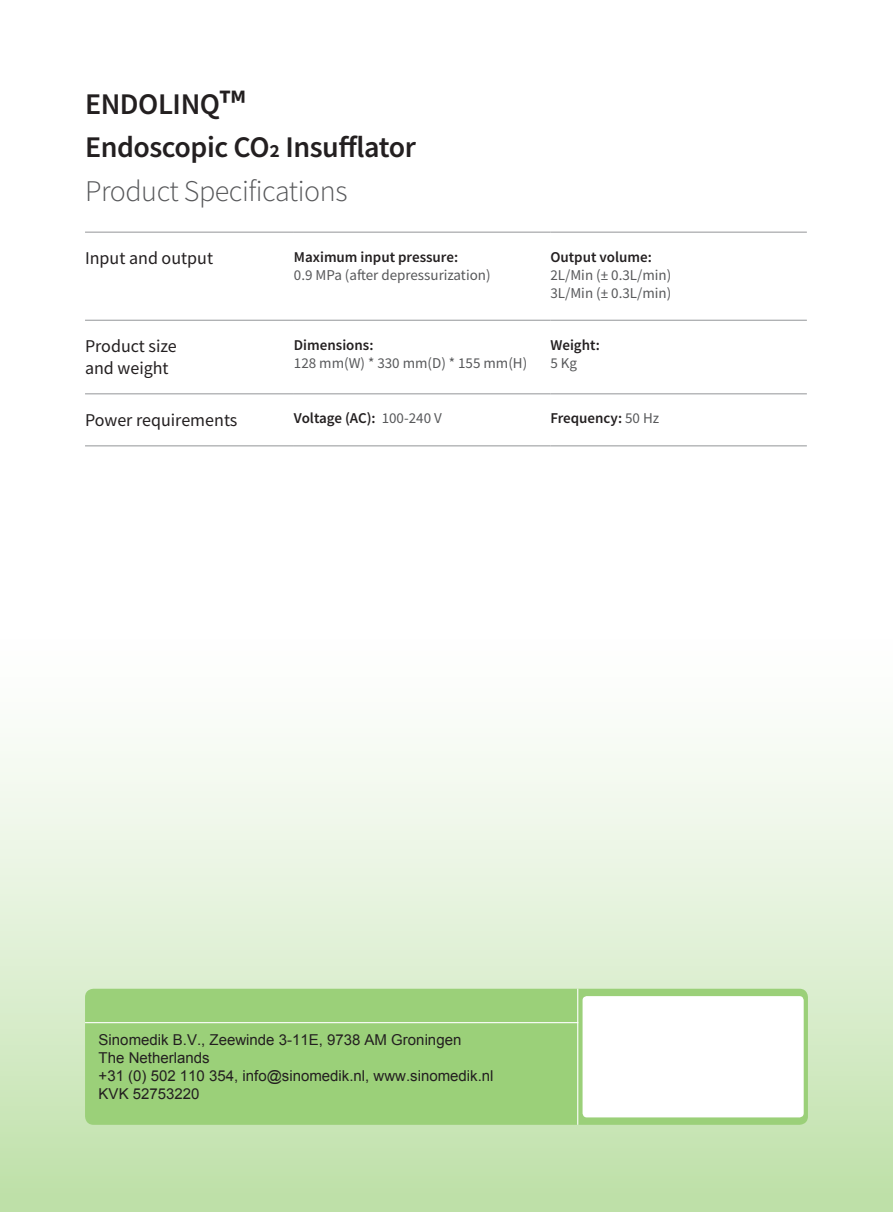
<style>
.page{position:relative;width:893px;height:1212px;background:#fff}
.page>*{position:absolute;margin:0;border:0;box-sizing:border-box;transform-origin:0 0}
.正文_标题_01{font:600 30px/42.3px "Source Sans Pro";letter-spacing:-.015em;color:#231f20}
.首页_标题_sub{font:300 30px "Source Sans Pro";letter-spacing:-.015em;color:#57585a}
.表格_标题_01{font:18px/21.6px "Source Sans Pro";color:#231f20}
.表格_SpeText{font:15px/18px "Source Sans Pro";color:#57585a}
.落款{font:15px/18px "Arial";color:#231f20}
.表格_SpeText-2{font:600 15px/18px "Source Sans Pro";color:#231f20}
.s1{font-size:39px}
.s2{font-weight:600;color:#231f20}
.s3{font-weight:400;color:#57585a}
</style>
<div class="page">
<div style="left:0;top:629px;width:893px;height:583px;background:linear-gradient(to bottom,#fff,#c0e1aa)"></div>
<div style="left:85px;top:989px;width:723px;height:136px;background:#9bd079;border-radius:9px"></div>
<div style="left:583px;top:996px;width:221px;height:121px;background:#fff;border-radius:4px"></div>
<hr style="left:85px;top:1022px;width:493px;height:1px;background:#fff">
<hr style="left:577px;top:989px;width:1px;height:136px;background:#fff">
<hr style="left:85px;top:232px;width:209px;height:1px;background:#939598">
<hr style="left:294px;top:232px;width:256px;height:1px;background:#939598">
<hr style="left:550px;top:232px;width:257px;height:1px;background:#939598">
<hr style="left:85px;top:320px;width:209px;height:1px;background:#939598">
<hr style="left:294px;top:320px;width:256px;height:1px;background:#939598">
<hr style="left:550px;top:320px;width:257px;height:1px;background:#939598">
<hr style="left:85px;top:393px;width:209px;height:1px;background:#939598">
<hr style="left:294px;top:393px;width:256px;height:1px;background:#939598">
<hr style="left:550px;top:393px;width:257px;height:1px;background:#939598">
<hr style="left:85px;top:445px;width:209px;height:1px;background:#939598">
<hr style="left:294px;top:445px;width:256px;height:1px;background:#939598">
<hr style="left:550px;top:445px;width:257px;height:1px;background:#939598">
<p class="正文_标题_01" style="left:85px;top:83px;width:332px">ENDOLINQ<span class="s1">™<br></span>Endoscopic CO2 Insufflator</p>
<p class="首页_标题_sub" style="left:85px;top:173px;width:264px">Product Specifications</p>
<p class="表格_标题_01" style="left:85px;top:247px;width:130px">Input and output</p>
<p class="表格_SpeText" style="left:294px;top:248px;width:198px"><span class="s2">Maximum input pressure:<br></span>0.9 MPa (after depressurization)</p>
<p class="表格_SpeText" style="left:550px;top:248px;width:122px"><span class="s2">Output volume:<br></span>2L/Min (± 0.3L/min)<br>3L/Min (± 0.3L/min)</p>
<p class="表格_标题_01" style="left:85px;top:335px;width:93px">Product size and weight</p>
<p class="表格_SpeText" style="left:294px;top:336px;width:235px"><span class="s2">Dimensions:<br></span>128 mm(W) * 330 mm(D) * 155 mm(H)</p>
<p class="表格_SpeText-2" style="left:550px;top:336px;width:51px">Weight:<br><span class="s3">5 Kg</span></p>
<p class="表格_标题_01" style="left:85px;top:409px;width:154px">Power requirements</p>
<p class="表格_SpeText-2" style="left:294px;top:409px;width:149px">Voltage (AC): <span class="s3">100-240 V</span></p>
<p class="表格_SpeText-2" style="left:550px;top:409px;width:110px">Frequency: <span class="s3">50 Hz</span></p>
<p class="落款" style="left:99px;top:1031px;width:396px">Sinomedik B.V., Zeewinde 3-11E, 9738 AM Groningen<br>The Netherlands<br>+31 (0) 502 110 354, info@sinomedik.nl, www.sinomedik.nl KVK 52753220</p>
</div>
